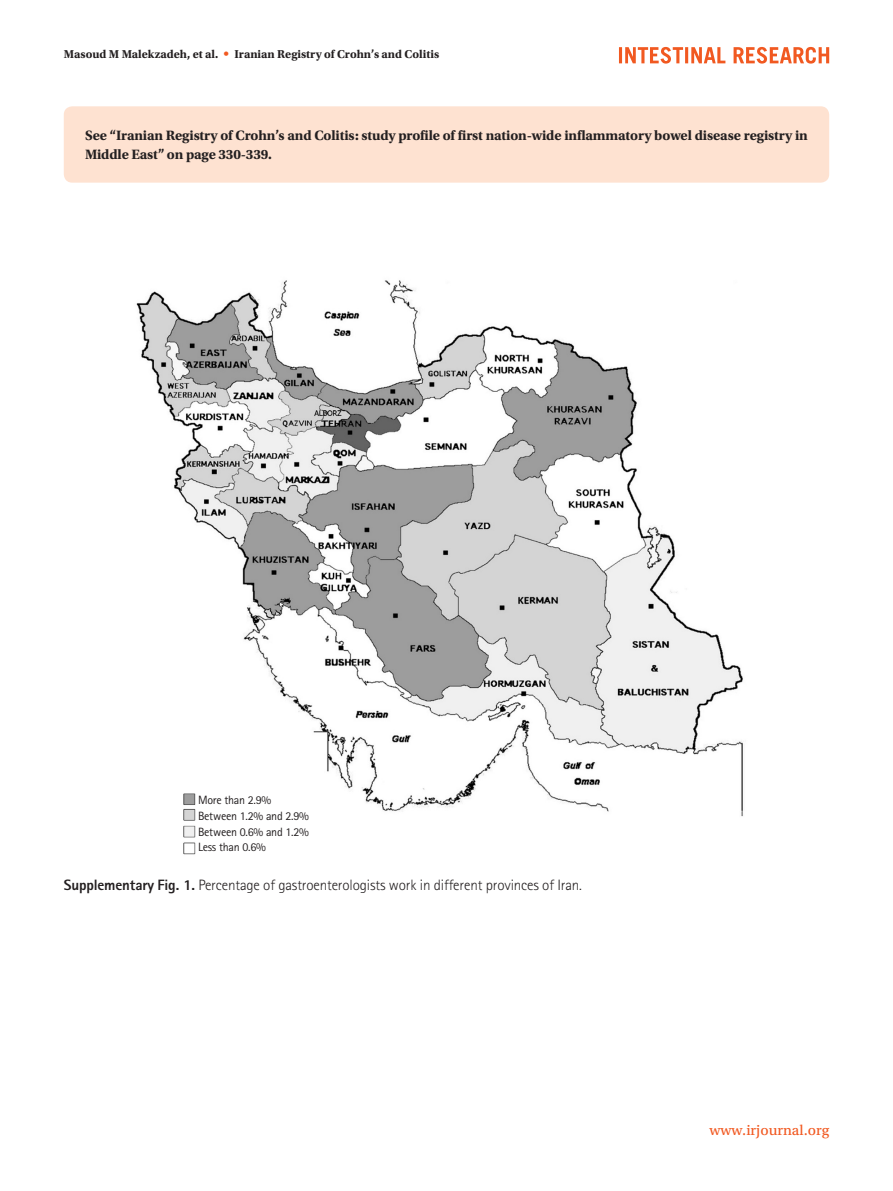
<style>
.page{position:relative;width:893px;height:1191px;background:#fff}
.page>*{position:absolute;margin:0;border:0;box-sizing:border-box;transform-origin:0 0}
.표그림제목{font:300 15px "Rotis Sans Serif Std";letter-spacing:-.01em;color:#231f20}
.t1{font:15px "Utopia Std Capt";color:#f15921}
.본문{font:700 14.25px/18.8px "Utopia Std";letter-spacing:-.01em;color:#231f20}
.그림지문{font:12px "Rotis Sans Serif Std";letter-spacing:-.02em;color:#231f20}
.t2{font:700 12px "Utopia Std";color:#231f20}
.s1{font-family:"Univers LT Std";font-weight:400;color:#f15921}
.s2{font-weight:800}
</style>
<div class="page">
<svg style="left:619px;top:47px;width:210px;height:17px"></svg>
<div style="left:64px;top:106px;width:765px;height:77px;background:#fee2d1;border-radius:9px"></div>
<img style="left:136px;top:280px;width:607px;height:537px">
<div style="left:149px;top:792px;width:182px;height:36px;background:#fff"></div>
<img style="left:183px;top:793px;width:13px;height:62px">
<p class="t2" style="left:64px;top:47px;width:377px">Masoud M Malekzadeh, et al. <span class="s1">•</span> Iranian Registry of Crohn’s and Colitis</p>
<p class="본문" style="left:85px;top:126px;width:724px">See “Iranian Registry of Crohn’s and Colitis: study profile of first nation-wide inflammatory bowel disease registry in<br>Middle East” on page 330-339.</p>
<p class="그림지문" style="left:198px;top:793px;width:75px">More than 2.9%</p>
<p class="그림지문" style="left:198px;top:808px;width:112px">Between 1.2% and 2.9%</p>
<p class="그림지문" style="left:198px;top:824px;width:112px">Between 0.6% and 1.2%</p>
<p class="그림지문" style="left:198px;top:840px;width:69px">Less than 0.6%</p>
<p class="표그림제목" style="left:64px;top:876px;width:520px"><span class="s2">Supplementary Fig. 1.</span> Percentage of gastroenterologists work in different provinces of Iran.</p>
<p class="t1" style="left:710px;top:1122px;width:121px">www.irjournal.org</p>
</div>
